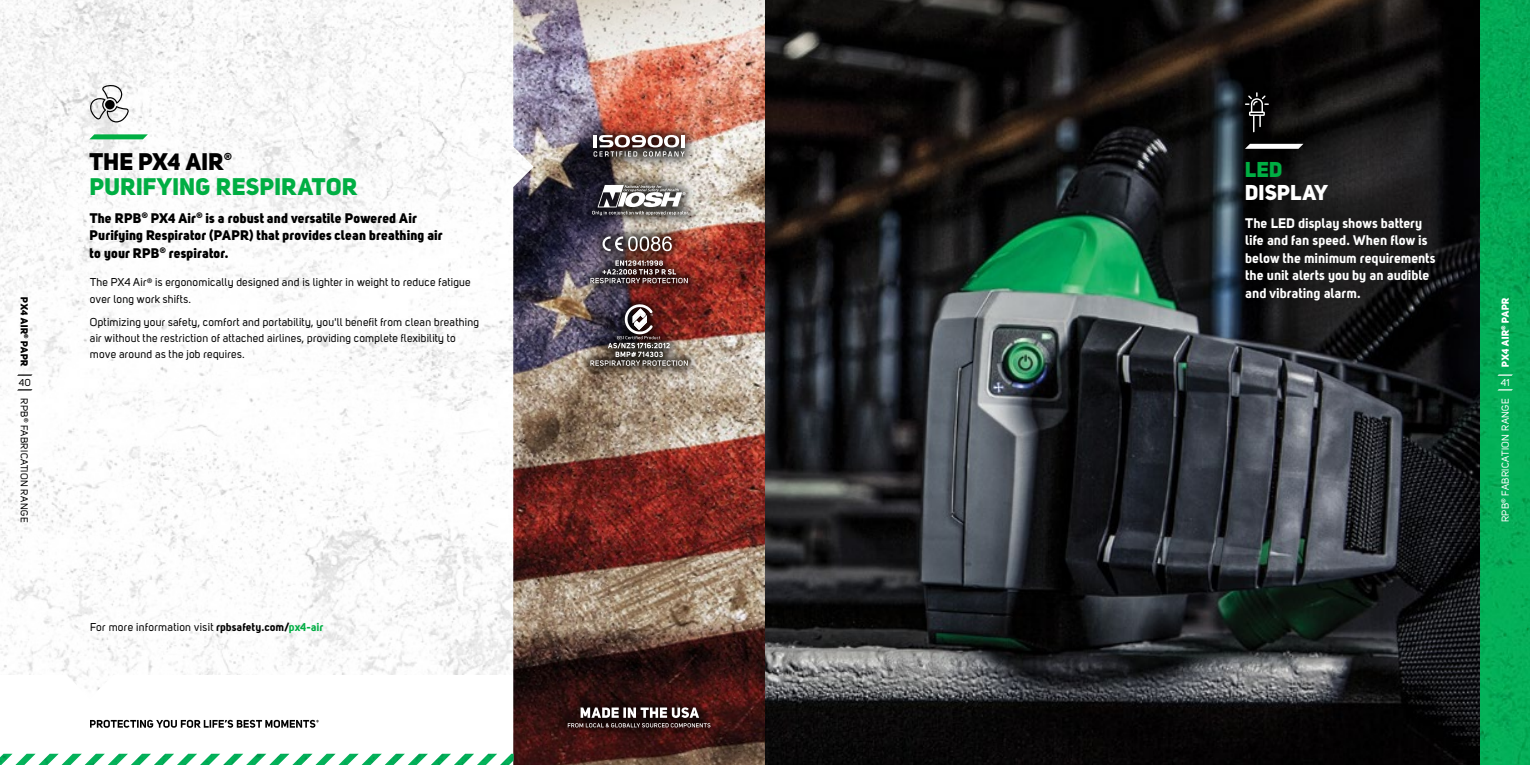
<style>
.page{position:relative;width:1530px;height:765px;background:#fff}
.page>*{position:absolute;margin:0;border:0;box-sizing:border-box;transform-origin:0 0}
.t1{font:23.75px "Uni Sans Heavy";letter-spacing:.01em;color:#00ae43}
.t2{font:23.75px "Uni Sans Heavy";color:#000}
.t3{font:21.25px "Uni Sans Heavy";letter-spacing:.01em;color:#fff}
.t4{font:21.25px "Uni Sans Heavy";color:#00ae43}
.t5{font:13.75px/17.5px "Uni Sans Bold";letter-spacing:.005em;color:#fff}
.t6{font:13.75px/17.5px "Uni Sans Heavy";letter-spacing:.01em;color:#000}
.t7{font:11.25px/16.2px "Uni Sans Regular";letter-spacing:.015em;color:#000}
.t8{font:10.25px "Uni Sans Heavy";color:#000}
.t9{font:10px "Uni Sans Regular";letter-spacing:.025em;color:#fff}
.t10{font:10px "Uni Sans Regular";letter-spacing:.025em;color:#000}
.t11{font:10px "Uni Sans Heavy";letter-spacing:.02em;color:#fff}
.t12{font:10px "Uni Sans Heavy";letter-spacing:.02em;color:#000}
.s1{font-family:"Uni Sans Bold"}
.s2{font-family:"Uni Sans Bold";color:#00ae43}
</style>
<div class="page">
<img style="left:513px;top:0;width:967px;height:765px">
<div style="left:1248px;top:144px;width:53px;height:5px;background:#fff"></div>
<svg style="left:1245px;top:92px;width:24px;height:40px"></svg>
<img style="left:0;top:0;width:765px;height:698px">
<img style="left:1480px;top:0;width:50px;height:765px">
<svg style="left:90px;top:719px;width:229px;height:9px"></svg>
<svg style="left:1498px;top:389px;width:14px;height:2px"></svg>
<svg style="left:1498px;top:374px;width:14px;height:2px"></svg>
<div style="left:92px;top:134px;width:53px;height:5px;background:#00ae43"></div>
<svg style="left:18px;top:389px;width:14px;height:2px"></svg>
<svg style="left:18px;top:374px;width:14px;height:2px"></svg>
<img style="left:0;top:754px;width:514px;height:11px">
<svg style="left:90px;top:84px;width:39px;height:38px"></svg>
<div style="left:105px;top:100px;width:10px;height:9px;background:#000;border-radius:50%"></div>
<div style="left:581px;top:124px;width:115px;height:45px;background:#000;opacity:.75"></div>
<svg style="left:594px;top:135px;width:91px;height:22px"></svg>
<div style="left:557px;top:696px;width:165px;height:43px;background:#000;opacity:.75"></div>
<svg style="left:568px;top:707px;width:143px;height:21px;background:#605151"></svg>
<div style="left:579px;top:293px;width:120px;height:85px;background:#000;opacity:.75"></div>
<img style="left:590px;top:303px;width:98px;height:63px">
<div style="left:580px;top:173px;width:120px;height:53px;background:#000;opacity:.75"></div>
<svg style="left:592px;top:185px;width:97px;height:31px"></svg>
<div style="left:579px;top:225px;width:120px;height:70px;background:#000;opacity:.75"></div>
<svg style="left:603px;top:236px;width:69px;height:15px"></svg>
<svg style="left:590px;top:260px;width:98px;height:23px;background:#6c5253"></svg>
<p class="t12" style="left:30px;top:297px;width:71px;rotate:90deg">PX4 AIR<sup>®</sup> PAPR</p>
<p class="t10" style="left:30px;top:398px;width:125px;rotate:90deg">RPB<sup>®</sup> FABRICATION RANGE</p>
<p class="t10" style="left:19px;top:377px;width:13px">40</p>
<h1 class="t2" style="left:90px;top:147px;width:135px">THE PX4 AIR</h1>
<p class="t8" style="left:224px;top:150px;width:9px">®</p>
<h1 class="t1" style="left:90px;top:172px;width:269px">PURIFYING RESPIRATOR</h1>
<p class="t6" style="left:90px;top:209px;width:354px">The RPB<sup>®</sup> PX4 Air<sup>®</sup> is a robust and versatile Powered Air<br>Purifying Respirator (PAPR) that provides clean breathing air to your RPB<sup>®</sup> respirator.</p>
<p class="t7" style="left:90px;top:274px;width:382px">The PX4 Air<sup>®</sup> is ergonomically designed and is lighter in weight to reduce fatigue over long work shifts.</p>
<p class="t7" style="left:90px;top:314px;width:391px">Optimizing your safety, comfort and portability, you'll benefit from clean breathing air without the restriction of attached airlines, providing complete flexibility to move around as the job requires.</p>
<p class="t7" style="left:90px;top:618px;width:235px">For more information visit <span class="s1">rpbsafety.com/</span><span class="s2">px4-air</span></p>
<h2 class="t4" style="left:1246px;top:157px;width:39px">LED</h2>
<h2 class="t3" style="left:1246px;top:179px;width:84px">DISPLAY</h2>
<p class="t5" style="left:1246px;top:214px;width:192px">The LED display shows battery life and fan speed. When flow is below the minimum requirements the unit alerts you by an audible and vibrating alarm.</p>
<p class="t11" style="left:1499px;top:367px;width:71px;rotate:-90deg">PX4 AIR<sup>®</sup> PAPR</p>
<p class="t9" style="left:1500px;top:522px;width:125px;rotate:-90deg">RPB<sup>®</sup> FABRICATION RANGE</p>
<p class="t9" style="left:1501px;top:377px;width:10px">41</p>
</div>
